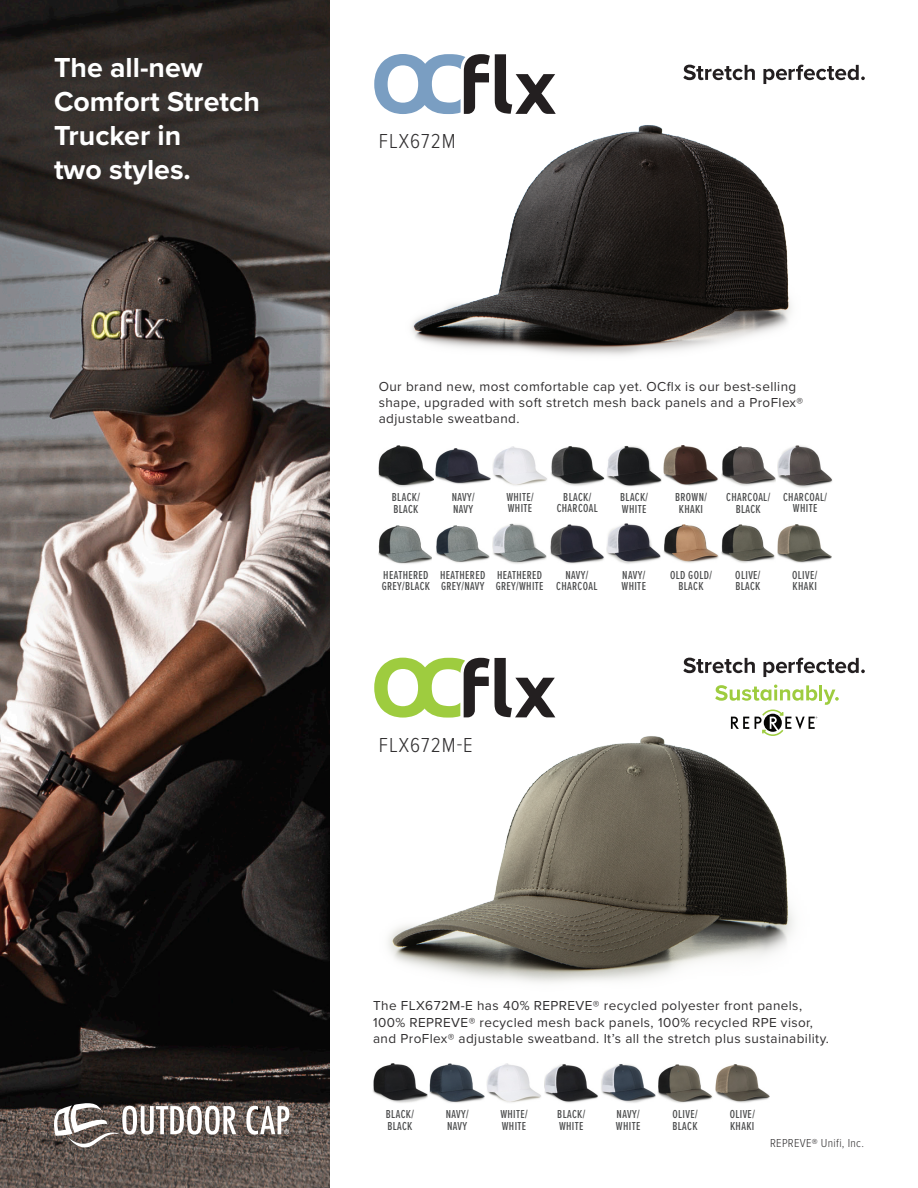
<style>
.page{position:relative;width:918px;height:1188px;background:#fff}
.page>*{position:absolute;margin:0;border:0;box-sizing:border-box;transform-origin:0 0}
.t1{font:700 28.5px/34.2px "Proxima Nova";color:#fff}
.t2{font:300 21px "Proxima Nova Cond";letter-spacing:.05em;color:#312f30}
.Style_Description{font:13.5px/16.2px "Proxima Nova";letter-spacing:.03em;color:#312f30}
.COLORS{font:500 12px/11.7px "Proxima Nova Ex Cn";letter-spacing:.03em;color:#4b4c4d;text-align:center}
.t3{font:300 12px "Proxima Nova Cond";letter-spacing:.025em;color:#312f30}
</style>
<div class="page">
<img style="left:373px;top:1064px;width:54px;height:39px">
<img style="left:658px;top:1064px;width:54px;height:39px">
<img style="left:430px;top:1064px;width:54px;height:39px">
<img style="left:715px;top:1064px;width:54px;height:39px">
<img style="left:544px;top:1064px;width:54px;height:39px">
<img style="left:487px;top:1064px;width:54px;height:39px">
<img style="left:601px;top:1064px;width:54px;height:39px">
<img style="left:388px;top:694px;width:434px;height:289px">
<img style="left:411px;top:125px;width:380px;height:231px">
<img style="left:379px;top:446px;width:54px;height:41px">
<img style="left:664px;top:446px;width:54px;height:39px">
<img style="left:436px;top:448px;width:54px;height:36px">
<img style="left:721px;top:446px;width:54px;height:40px">
<img style="left:551px;top:446px;width:53px;height:40px">
<img style="left:493px;top:447px;width:54px;height:39px">
<img style="left:778px;top:445px;width:54px;height:43px">
<img style="left:607px;top:446px;width:54px;height:41px">
<img style="left:492px;top:524px;width:55px;height:40px">
<img style="left:550px;top:525px;width:54px;height:39px">
<img style="left:379px;top:525px;width:52px;height:39px">
<img style="left:664px;top:525px;width:54px;height:38px">
<img style="left:607px;top:524px;width:54px;height:40px">
<img style="left:436px;top:525px;width:54px;height:38px">
<img style="left:721px;top:525px;width:54px;height:38px">
<img style="left:778px;top:525px;width:54px;height:38px">
<img style="left:0;top:0;width:330px;height:1188px">
<svg style="left:246px;top:1106px;width:43px;height:29px"></svg>
<svg style="left:54px;top:1103px;width:182px;height:44px"></svg>
<svg style="left:715px;top:685px;width:102px;height:16px"></svg>
<hr style="left:819px;top:685px;width:3px;height:15px;background:#9ecc3f">
<svg style="left:824px;top:690px;width:15px;height:15px"></svg>
<svg style="left:683px;top:658px;width:72px;height:15px"></svg>
<svg style="left:763px;top:658px;width:102px;height:19px"></svg>
<svg style="left:731px;top:717px;width:18px;height:12px"></svg>
<svg style="left:755px;top:710px;width:62px;height:26px"></svg>
<svg style="left:374px;top:658px;width:181px;height:60px"></svg>
<svg style="left:374px;top:54px;width:182px;height:60px"></svg>
<svg style="left:683px;top:65px;width:72px;height:15px"></svg>
<svg style="left:763px;top:65px;width:102px;height:19px"></svg>
<p class="t1" style="left:54px;top:49px;width:150px">The all-new</p>
<p class="t1" style="left:54px;top:83px;width:207px">Comfort Stretch<br>Trucker in</p>
<p class="t1" style="left:54px;top:152px;width:138px">two styles.</p>
<p class="t2" style="left:379px;top:126px;width:78px">FLX672M</p>
<p class="Style_Description" style="left:379px;top:378px;width:426px">Our brand new, most comfortable cap yet. OCflx is our best-selling shape, upgraded with soft stretch mesh back panels and a ProFlex® adjustable sweatband.</p>
<p class="COLORS" style="left:506px;top:491px;width:29px">WHITE/</p>
<p class="COLORS" style="left:508px;top:502px;width:26px">WHITE</p>
<p class="COLORS" style="left:783px;top:491px;width:46px">CHARCOAL/<br>WHITE</p>
<p class="COLORS" style="left:557px;top:491px;width:43px">BLACK/<br>CHARCOAL</p>
<p class="COLORS" style="left:392px;top:491px;width:29px">BLACK/</p>
<p class="COLORS" style="left:393px;top:502px;width:27px">BLACK</p>
<p class="COLORS" style="left:675px;top:491px;width:33px">BROWN/<br>KHAKI</p>
<p class="COLORS" style="left:452px;top:491px;width:25px">NAVY/</p>
<p class="COLORS" style="left:453px;top:502px;width:22px">NAVY</p>
<p class="COLORS" style="left:726px;top:491px;width:46px">CHARCOAL/<br>BLACK</p>
<p class="COLORS" style="left:620px;top:491px;width:29px">BLACK/</p>
<p class="COLORS" style="left:622px;top:502px;width:26px">WHITE</p>
<p class="COLORS" style="left:382px;top:568px;width:50px;text-align:left">HEATHERED<br>GREY/BLACK</p>
<p class="COLORS" style="left:670px;top:568px;width:43px">OLD GOLD/<br>BLACK</p>
<p class="COLORS" style="left:622px;top:568px;width:25px">NAVY/</p>
<p class="COLORS" style="left:622px;top:580px;width:26px">WHITE</p>
<p class="COLORS" style="left:440px;top:569px;width:47px;text-align:left">HEATHERED<br>GREY/NAVY</p>
<p class="COLORS" style="left:735px;top:569px;width:27px">OLIVE/</p>
<p class="COLORS" style="left:496px;top:569px;width:49px;text-align:left">HEATHERED<br>GREY/WHITE</p>
<p class="COLORS" style="left:556px;top:569px;width:43px">NAVY/<br>CHARCOAL</p>
<p class="COLORS" style="left:735px;top:580px;width:27px">BLACK</p>
<p class="COLORS" style="left:792px;top:569px;width:27px">OLIVE/</p>
<p class="COLORS" style="left:793px;top:580px;width:26px">KHAKI</p>
<p class="t2" style="left:379px;top:729px;width:96px">FLX672M-E</p>
<p class="Style_Description" style="left:373px;top:997px;width:457px">The FLX672M-E has 40% REPREVE® recycled polyester front panels,<br>100% REPREVE® recycled mesh back panels, 100% recycled RPE visor, and ProFlex® adjustable sweatband. It’s all the stretch plus sustainability.</p>
<p class="COLORS" style="left:386px;top:1108px;width:29px">BLACK/</p>
<p class="COLORS" style="left:387px;top:1119px;width:27px">BLACK</p>
<p class="COLORS" style="left:446px;top:1108px;width:25px">NAVY/</p>
<p class="COLORS" style="left:447px;top:1119px;width:22px">NAVY</p>
<p class="COLORS" style="left:500px;top:1108px;width:29px">WHITE/</p>
<p class="COLORS" style="left:502px;top:1119px;width:26px">WHITE</p>
<p class="COLORS" style="left:557px;top:1108px;width:29px">BLACK/</p>
<p class="COLORS" style="left:559px;top:1119px;width:26px">WHITE</p>
<p class="COLORS" style="left:617px;top:1108px;width:25px">NAVY/</p>
<p class="COLORS" style="left:616px;top:1119px;width:26px">WHITE</p>
<p class="COLORS" style="left:672px;top:1108px;width:27px">OLIVE/</p>
<p class="COLORS" style="left:672px;top:1119px;width:27px">BLACK</p>
<p class="COLORS" style="left:730px;top:1108px;width:27px">OLIVE/</p>
<p class="COLORS" style="left:730px;top:1119px;width:26px">KHAKI</p>
<p class="t3" style="left:770px;top:1135px;width:95px">REPREVE® Unifi, Inc.</p>
</div>
